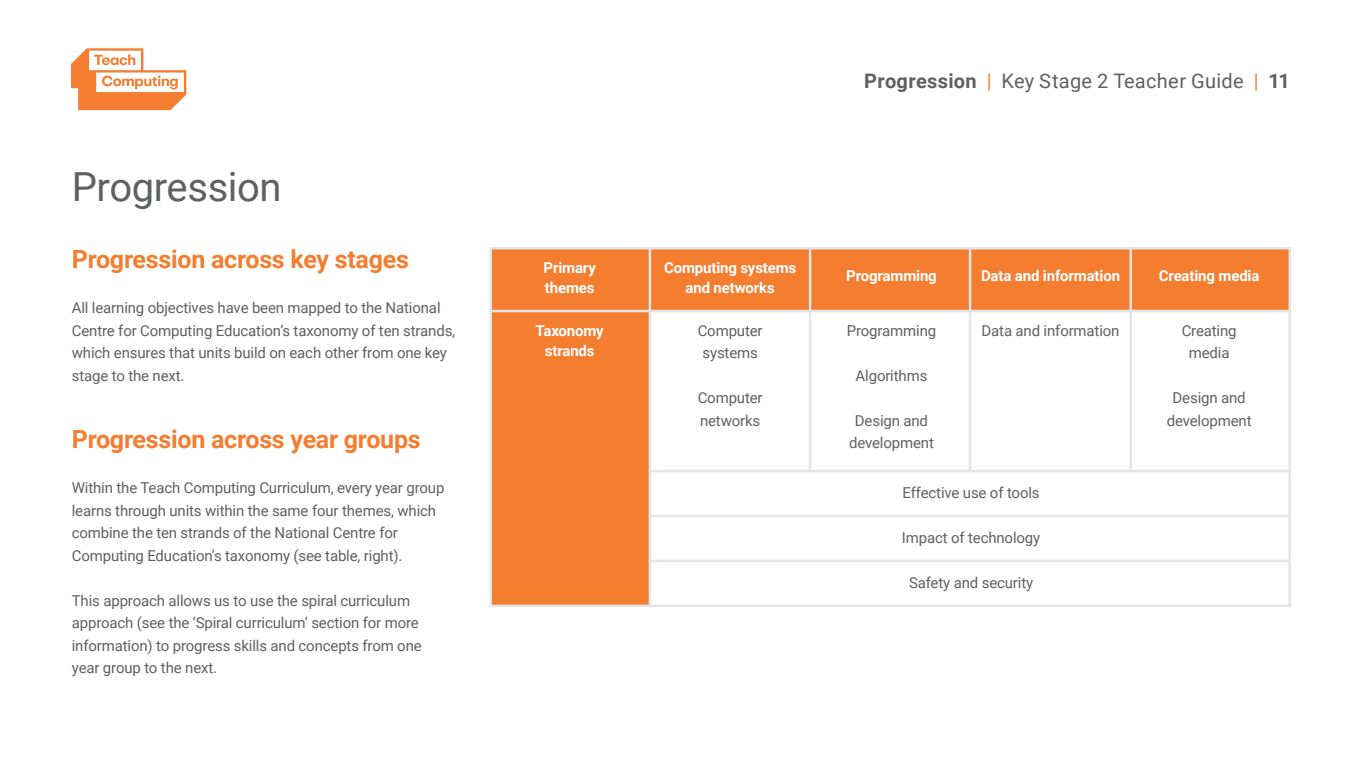
<style>
.page{position:relative;width:1361px;height:766px;background:#fff}
.page>*{position:absolute;margin:0;border:0;box-sizing:border-box;transform-origin:0 0}
.t1{font:40px "Roboto";letter-spacing:-.01em;color:#5f6062}
.t2{font:700 25px "Roboto";letter-spacing:-.01em;color:#f47d30}
.t3{font:20px "Roboto";letter-spacing:.015em;color:#5f6062}
.t4{font:15px/22.5px "Roboto";letter-spacing:-.01em;color:#5f6062}
.t5{font:700 15px/20px "Roboto";letter-spacing:-.01em;color:#fff;text-align:center}
.s1{font-weight:700}
.s2{color:#f47d30}
</style>
<div class="page">
<svg style="left:71px;top:48px;width:115px;height:62px"></svg>
<div style="left:490px;top:249px;width:801px;height:62px;background:#f47d30"></div>
<div style="left:492px;top:269px;width:157px;height:335px;background:#f47d30"></div>
<hr style="left:809px;top:249px;width:2px;height:222px;background:#e4e5e6">
<hr style="left:649px;top:248px;width:2px;height:357px;background:#e4e5e6">
<hr style="left:489px;top:247px;width:3px;height:360px;background:#e4e5e6">
<hr style="left:969px;top:249px;width:2px;height:222px;background:#e4e5e6">
<hr style="left:1129px;top:249px;width:3px;height:222px;background:#e4e5e6">
<hr style="left:1288px;top:247px;width:3px;height:358px;background:#e4e5e6">
<hr style="left:649px;top:514px;width:642px;height:3px;background:#e4e5e6">
<hr style="left:649px;top:559px;width:642px;height:3px;background:#e4e5e6">
<hr style="left:490px;top:604px;width:801px;height:3px;background:#e4e5e6">
<hr style="left:649px;top:469px;width:642px;height:3px;background:#e4e5e6">
<hr style="left:490px;top:247px;width:801px;height:2px;background:#e4e5e6">
<hr style="left:490px;top:310px;width:801px;height:2px;background:#e4e5e6">
<h1 class="t1" style="left:72px;top:158px;width:211px">Progression</h1>
<h2 class="t2" style="left:72px;top:241px;width:339px">Progression across key stages</h2>
<p class="t4" style="left:72px;top:296px;width:385px">All learning objectives have been mapped to the National Centre for Computing Education’s taxonomy of ten strands, which ensures that units build on each other from one key stage to the next.</p>
<h2 class="t2" style="left:72px;top:421px;width:350px">Progression across year groups</h2>
<p class="t4" style="left:72px;top:476px;width:374px">Within the Teach Computing Curriculum, every year group learns through units within the same four themes, which combine the ten strands of the National Centre for Computing Education’s taxonomy (see table, right).</p>
<p class="t4" style="left:72px;top:588px;width:351px">This approach allows us to use the spiral curriculum approach (see the ‘Spiral curriculum’ section for more information) to progress skills and concepts from one year group to the next.</p>
<h3 class="t3" style="left:864px;top:67px;width:427px"><span class="s1">Progression</span> <span class="s2">|</span> Key Stage 2 Teacher Guide <span class="s2">|</span> <span class="s1">11</span></h3>
<p class="t5" style="left:543px;top:257px;width:54px;text-align:left">Primary themes</p>
<p class="t5" style="left:535px;top:319px;width:70px">Taxonomy strands</p>
<p class="t5" style="left:664px;top:257px;width:134px">Computing systems and networks</p>
<p class="t4" style="left:697px;top:318px;width:67px;text-align:center">Computer systems</p>
<p class="t4" style="left:697px;top:386px;width:67px">Computer networks</p>
<p class="t5" style="left:846px;top:264px;width:92px">Programming</p>
<p class="t5" style="left:981px;top:264px;width:141px">Data and information</p>
<p class="t5" style="left:1159px;top:264px;width:102px">Creating media</p>
<p class="t4" style="left:847px;top:318px;width:91px">Programming</p>
<p class="t4" style="left:855px;top:363px;width:73px">Algorithms</p>
<p class="t4" style="left:849px;top:408px;width:86px;text-align:center">Design and development</p>
<p class="t4" style="left:981px;top:318px;width:139px">Data and information</p>
<p class="t4" style="left:1181px;top:318px;width:57px;text-align:center">Creating media</p>
<p class="t4" style="left:1166px;top:386px;width:86px;text-align:center">Design and development</p>
<p class="t4" style="left:902px;top:481px;width:139px">Effective use of tools</p>
<p class="t4" style="left:902px;top:526px;width:140px">Impact of technology</p>
<p class="t4" style="left:909px;top:571px;width:126px">Safety and security</p>
</div>
